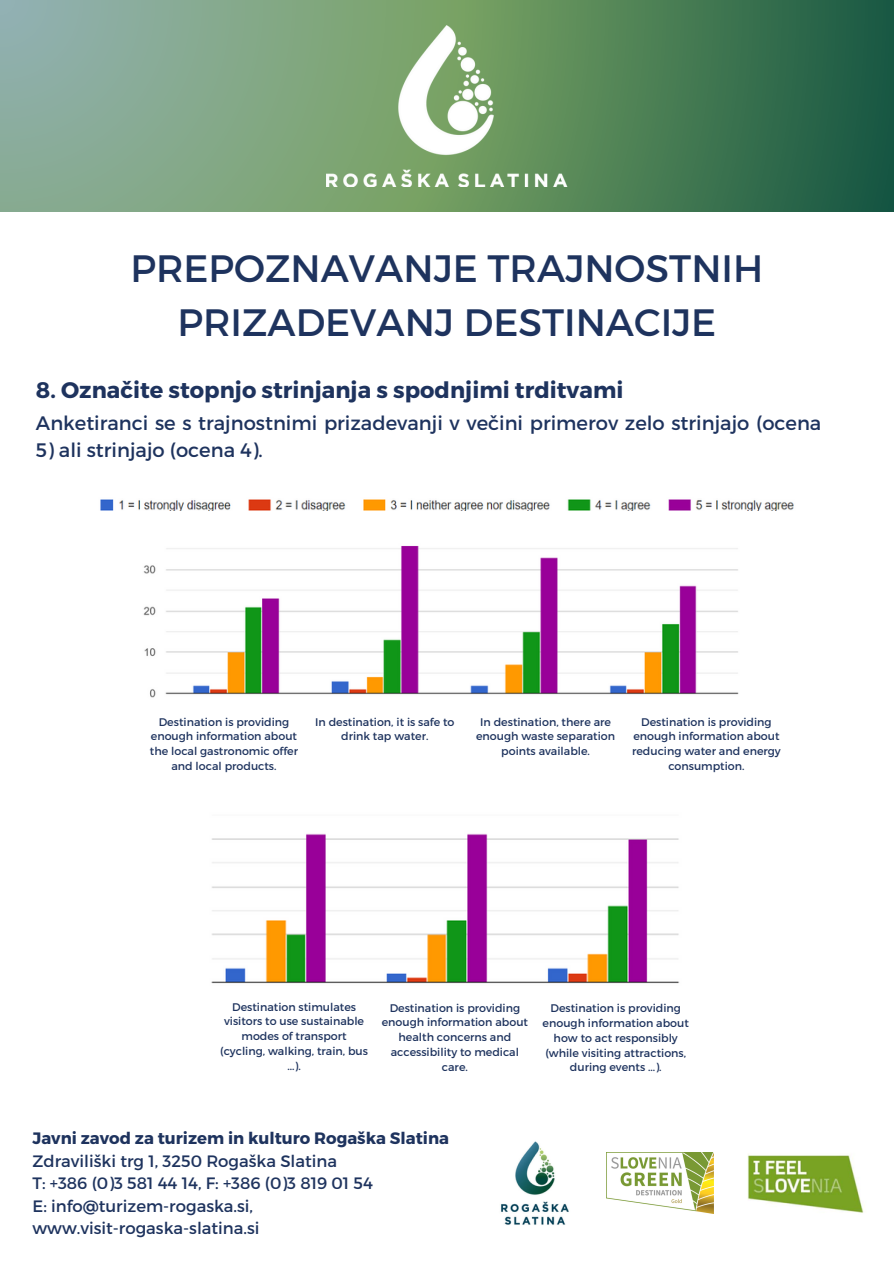
<style>
.page{position:relative;width:894px;height:1264px;background:#fff}
.page>*{position:absolute;margin:0;border:0;box-sizing:border-box;transform-origin:0 0}
.t1{font:38.1px/53.4px "Montserrat";color:#1e335e;text-align:center}
.t2{font:700 22.5px "Montserrat";color:#1e335e}
.t3{font:19.5px "Montserrat";color:#1e335e}
.t4{font:16.5px/22.5px "Montserrat";color:#1e335e}
.t5{font:11.1px/14.7px "Montserrat";color:#1e335e;text-align:center}
.s1{font-weight:700}
</style>
<div class="page">
<svg style="left:0;top:0;width:893px;height:211px"></svg>
<img style="left:326px;top:25px;width:241px;height:161px">
<img style="left:501px;top:1141px;width:68px;height:84px">
<img style="left:747px;top:1155px;width:118px;height:58px">
<img style="left:606px;top:1152px;width:107px;height:60px">
<img style="left:143px;top:545px;width:596px;height:153px">
<img style="left:211px;top:833px;width:469px;height:151px">
<img style="left:100px;top:499px;width:694px;height:11px">
<p class="t1" style="left:130px;top:240px;width:634px">PREPOZNAVANJE TRAJNOSTNIH<br>PRIZADEVANJ DESTINACIJE</p>
<p class="t2" style="left:36px;top:375px;width:588px">8. Označite stopnjo strinjanja s spodnjimi trditvami</p>
<p class="t3" style="left:36px;top:410px;width:786px">Anketiranci se s trajnostnimi prizadevanji v večini primerov zelo strinjajo (ocena</p>
<p class="t3" style="left:36px;top:437px;width:228px">5) ali strinjajo (ocena 4).</p>
<p class="t5" style="left:150px;top:713px;width:150px">Destination is providing enough information about the local gastronomic offer and local products.</p>
<p class="t5" style="left:315px;top:713px;width:141px">In destination, it is safe to drink tap water.</p>
<p class="t5" style="left:476px;top:713px;width:141px">In destination, there are enough waste separation points available.</p>
<h4 class="t5" style="left:632px;top:713px;width:150px">Destination is providing enough information about reducing water and energy consumption.</h4>
<p class="t5" style="left:220px;top:998px;width:149px">Destination stimulates visitors to use sustainable modes of transport (cycling, walking, train, bus ...).</p>
<p class="t5" style="left:381px;top:999px;width:148px">Destination is providing enough information about health concerns and accessibility to medical care.</p>
<p class="t5" style="left:542px;top:1000px;width:148px">Destination is providing enough information about how to act responsibly (while visiting attractions, during events ...).</p>
<p class="t4" style="left:33px;top:1126px;width:418px"><span class="s1">Javni zavod za turizem in kulturo Rogaška Slatina </span>Zdraviliški trg 1, 3250 Rogaška Slatina<br>T: +386 (0)3 581 44 14, F: +386 (0)3 819 01 54<br>E: info@turizem-rogaska.si, www.visit-rogaska-slatina.si</p>
</div>
